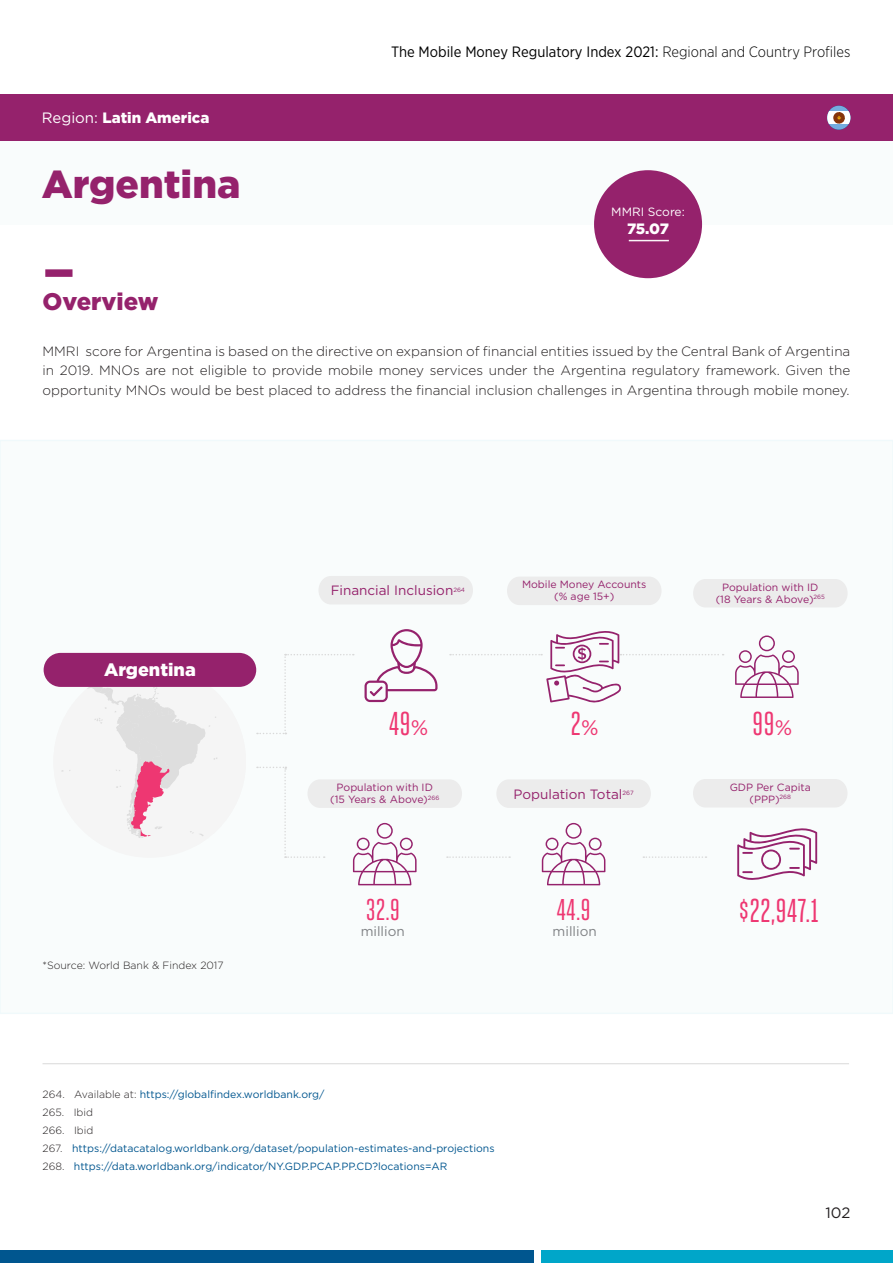
<style>
.page{position:relative;width:893px;height:1263px;background:#fff}
.page>*{position:absolute;margin:0;border:0;box-sizing:border-box;transform-origin:0 0}
.t1{font:900 39px "Gotham";color:#95226c}
.t2{font:33px "Heroic Condensed";color:#ee3772}
.t3{font:30px "Heroic Condensed";color:#ee3772}
.t4{font:900 24px "Gotham";color:#95226c}
.t5{font:900 18px "Gotham";color:#fff}
.t6{font:15px "Gotham Narrow";color:#000}
.t7{font:900 15px "Gotham";color:#fff}
.t8{font:15px "Gotham";color:#231f20}
.t9{font:300 13.5px/19.5px "Gotham";color:#231f20;text-align:justify}
.t10{font:13.5px "Gotham";color:#95226c}
.t11{font:13.5px "Gotham";color:#808285}
.t12{font:12px "Gotham";color:#fff}
.t13{font:10.5px/18px "Gotham";color:#00568f}
.t14{font:10.5px/12px "Gotham";color:#95226c;text-align:center}
.t15{font:300 10.5px "Gotham";color:#231f20}
.t16{font:6.15px "Gotham";color:#95226c}
.s1{font-weight:400}
.s2{font-weight:300}
.s3{font-family:"Gotham";font-size:21px}
.s4{font-weight:300;color:#231f20}
</style>
<div class="page">
<div style="left:541px;top:1250px;width:352px;height:13px;background:#00a6c9"></div>
<div style="left:0;top:1250px;width:534px;height:13px;background:#00568f"></div>
<div style="left:0;top:440px;width:893px;height:574px;background:#f9fcfc"></div>
<svg style="left:53px;top:685px;width:192px;height:153px"></svg>
<div style="left:0;top:141px;width:893px;height:84px;background:#f9fcfc"></div>
<div style="left:319px;top:576px;width:154px;height:28px;background:#ececec"></div>
<div style="left:507px;top:577px;width:154px;height:28px;background:#ececec"></div>
<div style="left:693px;top:579px;width:154px;height:28px;background:#ececec"></div>
<svg style="left:257px;top:654px;width:97px;height:80px"></svg>
<div style="left:44px;top:653px;width:212px;height:34px;background:#95226c;border-radius:17px"></div>
<svg style="left:257px;top:767px;width:590px;height:118px"></svg>
<svg style="left:735px;top:635px;width:64px;height:63px"></svg>
<svg style="left:450px;top:631px;width:274px;height:72px"></svg>
<div style="left:0;top:95px;width:893px;height:46px;background:#95226c"></div>
<svg style="left:827px;top:106px;width:23px;height:24px"></svg>
<div style="left:827px;top:112px;width:23px;height:12px;background:#fff"></div>
<svg style="left:834px;top:113px;width:10px;height:15px"></svg>
<div style="left:45px;top:269px;width:28px;height:8px;background:#95226c"></div>
<hr style="left:43px;top:1063px;width:806px;height:1px;background:#d9d9d9">
<div style="left:594px;top:170px;width:108px;height:108px;background:#95226c;border-radius:50%"></div>
<hr style="left:629px;top:240px;width:40px;height:1px;background:#fff">
<svg style="left:364px;top:629px;width:73px;height:73px"></svg>
<p class="t7" style="left:42px;top:108px;width:169px"><span class="s1">Region:</span> Latin America</p>
<h1 class="t1" style="left:42px;top:157px;width:200px">Argentina</h1>
<p class="t6" style="left:391px;top:42px;width:461px">The Mobile Money Regulatory Index 2021: <span class="s2">Regional and Country Profiles</span></p>
<p class="t12" style="left:611px;top:204px;width:75px">MMRI Score:</p>
<p class="t7" style="left:627px;top:219px;width:44px">75.07</p>
<h3 class="t4" style="left:43px;top:285px;width:117px">Overview</h3>
<p class="t9" style="left:43px;top:341px;width:809px">MMRI score for Argentina is based on the directive on expansion of financial entities issued by the Central Bank of Argentina in 2019. MNOs are not eligible to provide mobile money services under the Argentina regulatory framework. Given the opportunity MNOs would be best placed to address the financial inclusion challenges in Argentina through mobile money.</p>
<h3 class="t5" style="left:104px;top:657px;width:93px">Argentina</h3>
<p class="t15" style="left:43px;top:958px;width:183px">*Source: World Bank &amp; Findex 2017</p>
<p class="t10" style="left:331px;top:582px;width:136px">Financial Inclusion<sup>264</sup></p>
<p class="t14" style="left:522px;top:578px;width:126px">Mobile Money Accounts (% age 15+)</p>
<p class="t14" style="left:716px;top:581px;width:111px">Population with ID (18 Years &amp; Above)<sup>265</sup></p>
<h2 class="t2" style="left:389px;top:706px;width:41px">49<span class="s3">%</span></h2>
<h2 class="t2" style="left:571px;top:706px;width:30px">2<span class="s3">%</span></h2>
<h2 class="t2" style="left:752px;top:706px;width:42px">99<span class="s3">%</span></h2>
<p class="t14" style="left:330px;top:781px;width:111px">Population with ID (15 Years &amp; Above)<sup>266</sup></p>
<p class="t14" style="left:749px;top:781px;width:63px;text-align:left;text-indent:-20px">GDP Per Capita (PPP)</p>
<p class="t10" style="left:514px;top:785px;width:110px">Population Total</p>
<p class="t16" style="left:780px;top:793px;width:13px">268</p>
<p class="t16" style="left:622px;top:789px;width:13px">267</p>
<h3 class="t3" style="left:366px;top:893px;width:36px">32.9</h3>
<h3 class="t3" style="left:557px;top:893px;width:36px">44.9</h3>
<h2 class="t2" style="left:738px;top:893px;width:82px">$22,947.1</h2>
<p class="t11" style="left:361px;top:923px;width:46px">million</p>
<p class="t11" style="left:553px;top:923px;width:46px">million</p>
<p class="t13" style="left:43px;top:1085px;width:454px"><span class="s4">264. Available at:</span> https://globalfindex.worldbank.org/<br><span class="s4">265. Ibid<br>266. Ibid<br>267.</span> https://datacatalog.worldbank.org/dataset/population-estimates-and-projections <span class="s4">268.</span> https://data.worldbank.org/indicator/NY.GDP.PCAP.PP.CD?locations=AR</p>
<p class="t8" style="left:825px;top:1203px;width:26px">102</p>
</div>
